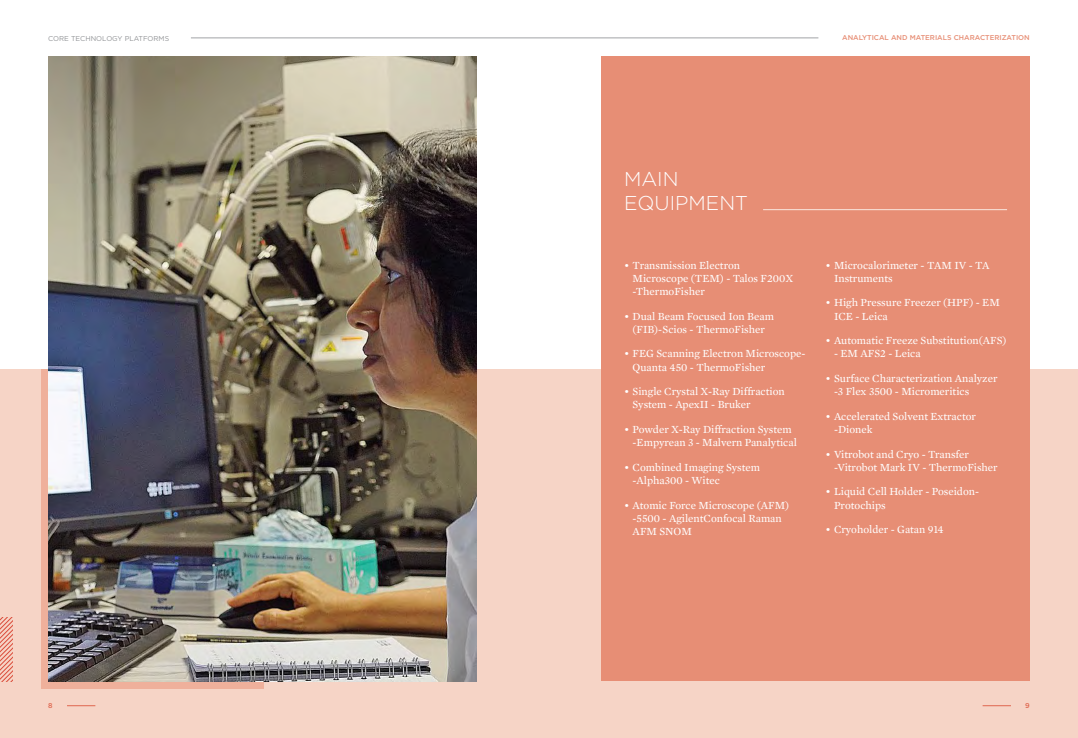
<style>
.page{position:relative;width:1078px;height:738px;background:#fff}
.page>*{position:absolute;margin:0;border:0;box-sizing:border-box;transform-origin:0 0}
.Inside_Title{font:300 20px/24px "Gotham";color:#fff}
.t1{font:11px/13.2px "Mercury Text G2";color:#fff}
.Top_Pages_-_Section{font:500 7px "Gotham";color:#e78e75}
.t2{font:7px "Gotham";color:#919396}
.Names{font:500 7px "Gotham";color:#df674f}
</style>
<div class="page">
<div style="left:0;top:369px;width:1077px;height:368px;background:#f6d4c6"></div>
<div style="left:41px;top:369px;width:223px;height:318px;background:#efb09b"></div>
<div style="left:601px;top:57px;width:428px;height:623px;background:#e78e75"></div>
<img style="left:48px;top:57px;width:428px;height:623px">
<svg style="left:0;top:617px;width:12px;height:63px"></svg>
<hr style="left:763px;top:209px;width:243px;height:1px;background:#fae7df">
<hr style="left:191px;top:37px;width:627px;height:1px;background:#a2a4a7">
<p class="t2" style="left:48px;top:34px;width:122px">CORE TECHNOLOGY PLATFORMS</p>
<p class="Top_Pages_-_Section" style="left:841px;top:33px;width:12px">ANALYTICAL</p>
<p class="Top_Pages_-_Section" style="left:890px;top:33px;width:31px">AN D MATERIALS</p>
<p class="Top_Pages_-_Section" style="left:953px;top:33px;width:11px">CHARACTERI</p>
<p class="Top_Pages_-_Section" style="left:1001px;top:33px;width:11px">ZATION</p>
<p class="Inside_Title" style="left:624px;top:166px;width:125px">MAIN<br>EQUIPMENT</p>
<p class="t1" style="left:632px;top:258px;width:162px;text-indent:-9px">• Transmission Electron<br>Microscope (TEM) - Talos F200X -ThermoFisher</p>
<p class="t1" style="left:624px;top:309px;width:151px;text-align:center">• Dual Beam Focused Ion Beam (FIB)-Scios - ThermoFisher</p>
<p class="t1" style="left:632px;top:347px;width:174px;text-indent:-9px">• FEG Scanning Electron Microscope-<br>Quanta 450 - ThermoFisher</p>
<p class="t1" style="left:632px;top:384px;width:153px;text-indent:-9px">• Single Crystal X-Ray Diffraction<br>System - ApexII - Bruker</p>
<p class="t1" style="left:632px;top:422px;width:166px;text-indent:-9px">• Powder X-Ray Diffraction System -Empyrean 3 - Malvern Panalytical</p>
<p class="t1" style="left:632px;top:460px;width:129px;text-indent:-9px">• Combined Imaging System -Alpha300 - Witec</p>
<p class="t1" style="left:632px;top:498px;width:158px;text-indent:-9px">• Atomic Force Microscope (AFM) -5500 - AgilentConfocal Raman<br>AFM SNOM</p>
<p class="t1" style="left:833px;top:258px;width:157px;text-indent:-9px">• Microcalorimeter - TAM IV - TA<br>Instruments</p>
<p class="t1" style="left:833px;top:296px;width:167px;text-indent:-9px">• High Pressure Freezer (HPF) - EM<br>ICE - Leica</p>
<p class="t1" style="left:825px;top:334px;width:182px">• Automatic Freeze Substitution(AFS)</p>
<p class="t1" style="left:833px;top:347px;width:88px">- EM AFS2 - Leica</p>
<p class="t1" style="left:833px;top:371px;width:165px;text-indent:-9px">• Surface Characterization Analyzer -3 Flex 3500 - Micromeritics</p>
<p class="t1" style="left:833px;top:409px;width:143px;text-indent:-9px">• Accelerated Solvent Extractor -Dionek</p>
<p class="t1" style="left:833px;top:447px;width:165px;text-indent:-9px">• Vitrobot and Cryo - Transfer -Vitrobot Mark IV - ThermoFisher</p>
<p class="t1" style="left:833px;top:484px;width:147px;text-indent:-9px">• Liquid Cell Holder - Poseidon-<br>Protochips</p>
<p class="t1" style="left:825px;top:522px;width:120px">• Cryoholder - Gatan 914</p>
<p class="Names" style="left:48px;top:700px;width:6px">8</p>
<p class="Names" style="left:1024px;top:700px;width:6px">9</p>
</div>
